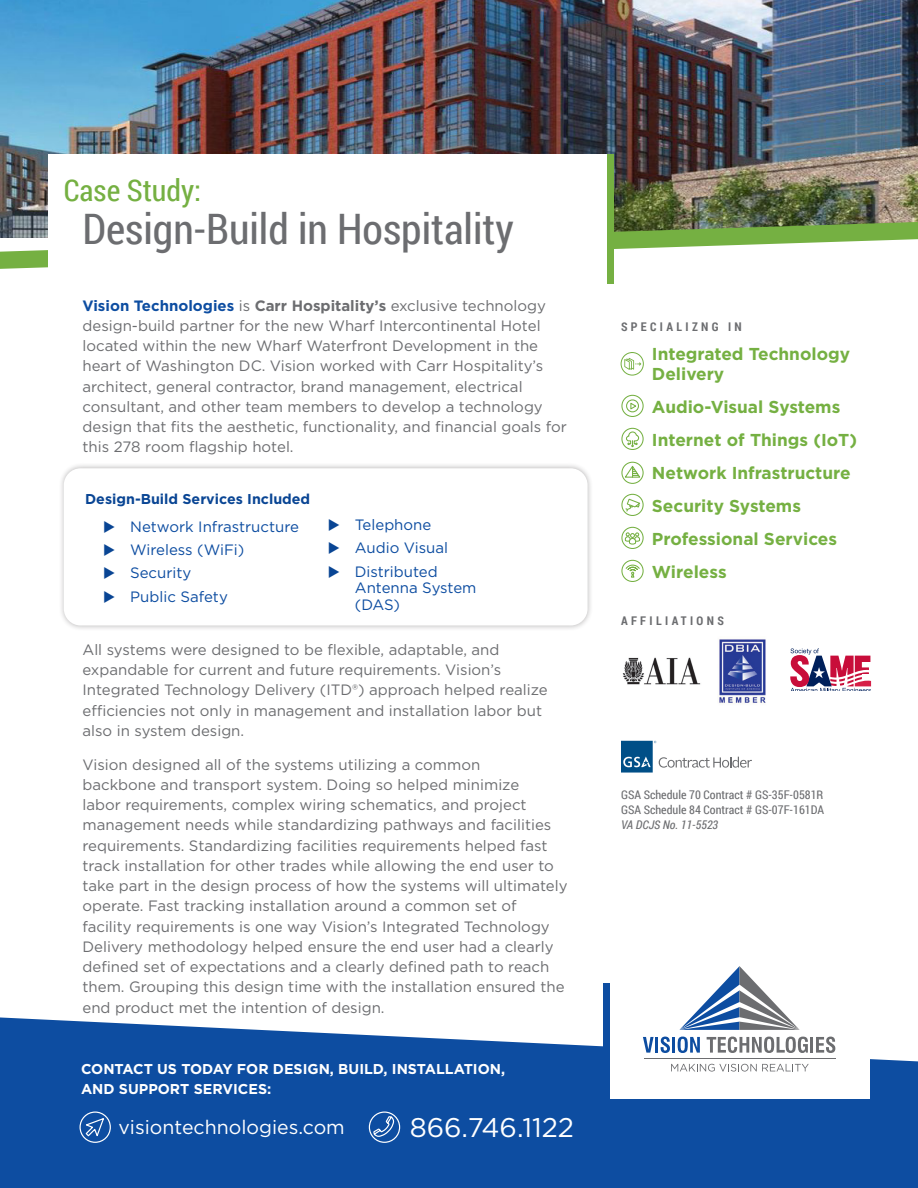
<style>
.page{position:relative;width:918px;height:1188px;background:#fff}
.page>*{position:absolute;margin:0;border:0;box-sizing:border-box;transform-origin:0 0}
.Large_Gray_Header{font:42px "Roboto Condensed";color:#6c6d70}
.Large_Gray_Header-2{font:30px "Roboto Condensed";color:#75b042}
.t1{font:27px "Gotham";color:#fff}
.t2{font:19.5px "Gotham";color:#fff}
.Side_Bar_Icon_List{font:700 17.25px/19.5px "Gotham";color:#75b042}
.Body_Copy_Style{font:15px/20.2px "Gotham";color:#6c6d70}
.t3{font:15px/16.5px "Gotham";color:#0d4da1}
.t4{font:700 14.25px/19.5px "Gotham";color:#fff}
.Blue_Bold_Header{font:700 14.25px "Gotham";color:#094594}
.Side_Bar_Copy{font:12px/15px "Roboto Condensed";color:#6c6d70;text-align:justify}
.Side_Bar_Header{font:700 12px "Roboto Condensed";letter-spacing:.28em;color:#6c6d70}
.s1{font-weight:700;color:#0d4da1}
.s2{font-weight:700}
.s3{color:#094594}
.s4{font-style:italic}
</style>
<div class="page">
<div style="left:58px;top:462px;width:535px;height:169px;background:#231f20;opacity:.3"></div>
<div style="left:64px;top:468px;width:524px;height:157px;background:#fff;border-radius:17px"></div>
<svg style="left:0;top:1017px;width:918px;height:171px;background:#215ba8"></svg>
<svg style="left:79px;top:1111px;width:32px;height:32px"></svg>
<svg style="left:368px;top:1111px;width:33px;height:32px"></svg>
<svg style="left:621px;top:741px;width:131px;height:32px"></svg>
<div style="left:610px;top:955px;width:259px;height:144px;background:#fff"></div>
<div style="left:603px;top:984px;width:7px;height:116px;background:#0d4da1"></div>
<svg style="left:679px;top:966px;width:121px;height:64px"></svg>
<svg style="left:643px;top:1037px;width:11px;height:16px"></svg>
<hr style="left:655px;top:1037px;width:3px;height:16px;background:#0d4da1">
<svg style="left:661px;top:1037px;width:9px;height:16px"></svg>
<hr style="left:672px;top:1037px;width:3px;height:16px;background:#0d4da1">
<svg style="left:678px;top:1037px;width:22px;height:16px"></svg>
<svg style="left:707px;top:1037px;width:101px;height:16px"></svg>
<hr style="left:810px;top:1037px;width:3px;height:16px;background:#6c6d70">
<svg style="left:816px;top:1037px;width:19px;height:16px"></svg>
<svg style="left:671px;top:1064px;width:138px;height:8px"></svg>
<hr style="left:644px;top:1058px;width:191px;height:1px;background:#6c6d70">
<svg style="left:621px;top:394px;width:23px;height:23px"></svg>
<svg style="left:625px;top:498px;width:17px;height:15px"></svg>
<div style="left:621px;top:494px;width:23px;height:22px;border:1px solid #75b042;border-radius:50%"></div>
<svg style="left:625px;top:431px;width:15px;height:16px"></svg>
<div style="left:621px;top:428px;width:23px;height:22px;border:1px solid #75b042;border-radius:50%"></div>
<svg style="left:621px;top:559px;width:23px;height:23px"></svg>
<svg style="left:624px;top:532px;width:17px;height:13px"></svg>
<div style="left:621px;top:527px;width:23px;height:22px;border:1px solid #75b042;border-radius:50%"></div>
<svg style="left:621px;top:461px;width:23px;height:23px"></svg>
<div style="left:621px;top:352px;width:23px;height:24px;border:1px solid #75b042;border-radius:50%"></div>
<svg style="left:624px;top:358px;width:17px;height:12px"></svg>
<img style="left:0;top:0;width:918px;height:222px">
<svg style="left:0;top:222px;width:918px;height:47px"></svg>
<div style="left:48px;top:154px;width:559px;height:130px;background:#fff"></div>
<div style="left:607px;top:154px;width:6px;height:130px;background:#75b042"></div>
<img style="left:719px;top:639px;width:47px;height:65px">
<img style="left:622px;top:657px;width:79px;height:28px">
<svg style="left:790px;top:648px;width:81px;height:43px"></svg>
<p class="Large_Gray_Header-2" style="left:64px;top:170px;width:139px">Case Study:</p>
<p class="Large_Gray_Header" style="left:82px;top:200px;width:433px">Design-Build in Hospitality</p>
<p class="Body_Copy_Style" style="left:82px;top:295px;width:486px"><span class="s1">Vision Technologies</span> is <span class="s2">Carr Hospitality’s</span> exclusive technology design-build partner for the new Wharf Intercontinental Hotel located within the new Wharf Waterfront Development in the heart of Washington DC. Vision worked with Carr Hospitality’s architect, general contractor, brand management, electrical consultant, and other team members to develop a technology design that fits the aesthetic, functionality, and financial goals for this 278 room flagship hotel.</p>
<p class="Blue_Bold_Header" style="left:85px;top:490px;width:227px">Design-Build Services Included</p>
<p class="t3" style="left:103px;top:518px;width:197px"><span class="s3">◆</span> Network Infrastructure</p>
<p class="t3" style="left:103px;top:541px;width:143px"><span class="s3">◆</span> Wireless (WiFi)</p>
<p class="t3" style="left:103px;top:564px;width:90px"><span class="s3">◆</span> Security</p>
<p class="t3" style="left:103px;top:588px;width:126px"><span class="s3">◆</span> Public Safety</p>
<p class="t3" style="left:328px;top:516px;width:105px"><span class="s3">◆</span> Telephone</p>
<p class="t3" style="left:328px;top:539px;width:122px"><span class="s3">◆</span> Audio Visual</p>
<p class="t3" style="left:355px;top:563px;width:123px;text-indent:-27px"><span class="s3">◆</span> Distributed<br>Antenna System (DAS)</p>
<p class="Body_Copy_Style" style="left:82px;top:639px;width:467px">All systems were designed to be flexible, adaptable, and expandable for current and future requirements. Vision’s Integrated Technology Delivery (ITD®) approach helped realize efficiencies not only in management and installation labor but also in system design.</p>
<p class="Body_Copy_Style" style="left:82px;top:754px;width:487px">Vision designed all of the systems utilizing a common<br>backbone and transport system. Doing so helped minimize<br>labor requirements, complex wiring schematics, and project management needs while standardizing pathways and facilities requirements. Standardizing facilities requirements helped fast track installation for other trades while allowing the end user to take part in the design process of how the systems will ultimately operate. Fast tracking installation around a common set of facility requirements is one way Vision’s Integrated Technology Delivery methodology helped ensure the end user had a clearly defined set of expectations and a clearly defined path to reach them. Grouping this design time with the installation ensured the end product met the intention of design.</p>
<p class="t4" style="left:81px;top:1059px;width:426px">CONTACT US TODAY FOR DESIGN, BUILD, INSTALLATION,<br>AND SUPPORT SERVICES:</p>
<p class="t2" style="left:118px;top:1115px;width:228px">visiontechnologies.com</p>
<p class="t1" style="left:410px;top:1111px;width:166px">866.746.1122</p>
<p class="Side_Bar_Header" style="left:621px;top:318px;width:122px">SPECIALIZNG IN</p>
<p class="Side_Bar_Icon_List" style="left:652px;top:344px;width:200px">Integrated Technology<br>Delivery</p>
<p class="Side_Bar_Icon_List" style="left:652px;top:396px;width:190px">Audio-Visual Systems</p>
<p class="Side_Bar_Icon_List" style="left:652px;top:429px;width:207px">Internet of Things (IoT)</p>
<p class="Side_Bar_Icon_List" style="left:652px;top:462px;width:200px">Network Infrastructure</p>
<p class="Side_Bar_Icon_List" style="left:652px;top:495px;width:151px">Security Systems</p>
<p class="Side_Bar_Icon_List" style="left:652px;top:528px;width:187px">Professional Services</p>
<p class="Side_Bar_Icon_List" style="left:652px;top:561px;width:76px">Wireless</p>
<p class="Side_Bar_Header" style="left:621px;top:613px;width:104px">AFFILIATIONS</p>
<p class="Side_Bar_Copy" style="left:621px;top:787px;width:205px">GSA Schedule 70 Contract # GS-35F-0581R GSA Schedule 84 Contract # GS-07F-161DA <span class="s4">VA DCJS No. 11-5523</span></p>
</div>
